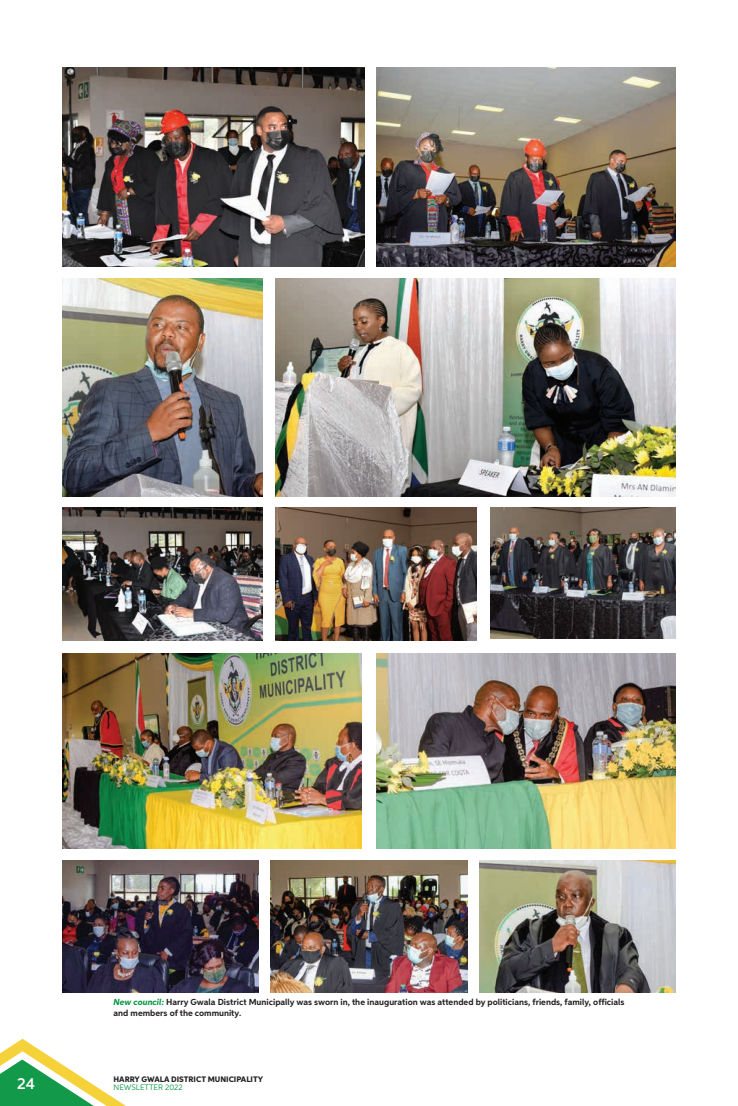
<style>
.page{position:relative;width:738px;height:1106px;background:#fff}
.page>*{position:absolute;margin:0;border:0;box-sizing:border-box;transform-origin:0 0}
.t1{font:600 16px "Aspira";color:#fff}
.t2{font:700 8.8px/10.6px "Aspira";color:#231f20}
.t3{font:800 8px "Aspira";color:#231f20}
.t4{font:8px "Aspira";color:#12994a}
.s1{font-weight:800;font-style:italic;color:#12994a}
</style>
<div class="page">
<svg style="left:0;top:1038px;width:126px;height:68px"></svg>
<img style="left:63px;top:279px;width:199px;height:217px">
<img style="left:376px;top:67px;width:298px;height:199px">
<img style="left:63px;top:67px;width:301px;height:199px">
<img style="left:275px;top:279px;width:399px;height:217px">
<img style="left:63px;top:507px;width:199px;height:133px">
<img style="left:275px;top:507px;width:201px;height:133px">
<img style="left:490px;top:507px;width:184px;height:131px">
<img style="left:63px;top:653px;width:298px;height:195px">
<img style="left:376px;top:653px;width:298px;height:195px">
<img style="left:63px;top:860px;width:196px;height:132px">
<img style="left:271px;top:860px;width:195px;height:132px">
<img style="left:479px;top:860px;width:195px;height:132px">
<p class="t2" style="left:113px;top:997px;width:512px"><span class="s1">New council:</span> Harry Gwala District Municipally was sworn in, the inauguration was attended by politicians, friends, family, officials and members of the community.</p>
<h1 class="t1" style="left:17px;top:1073px;width:19px">24</h1>
<p class="t3" style="left:113px;top:1074px;width:151px">HARRY GWALA DISTRICT MUNICIPALITY</p>
<p class="t4" style="left:113px;top:1082px;width:71px">NEWSLETTER 2022</p>
</div>
